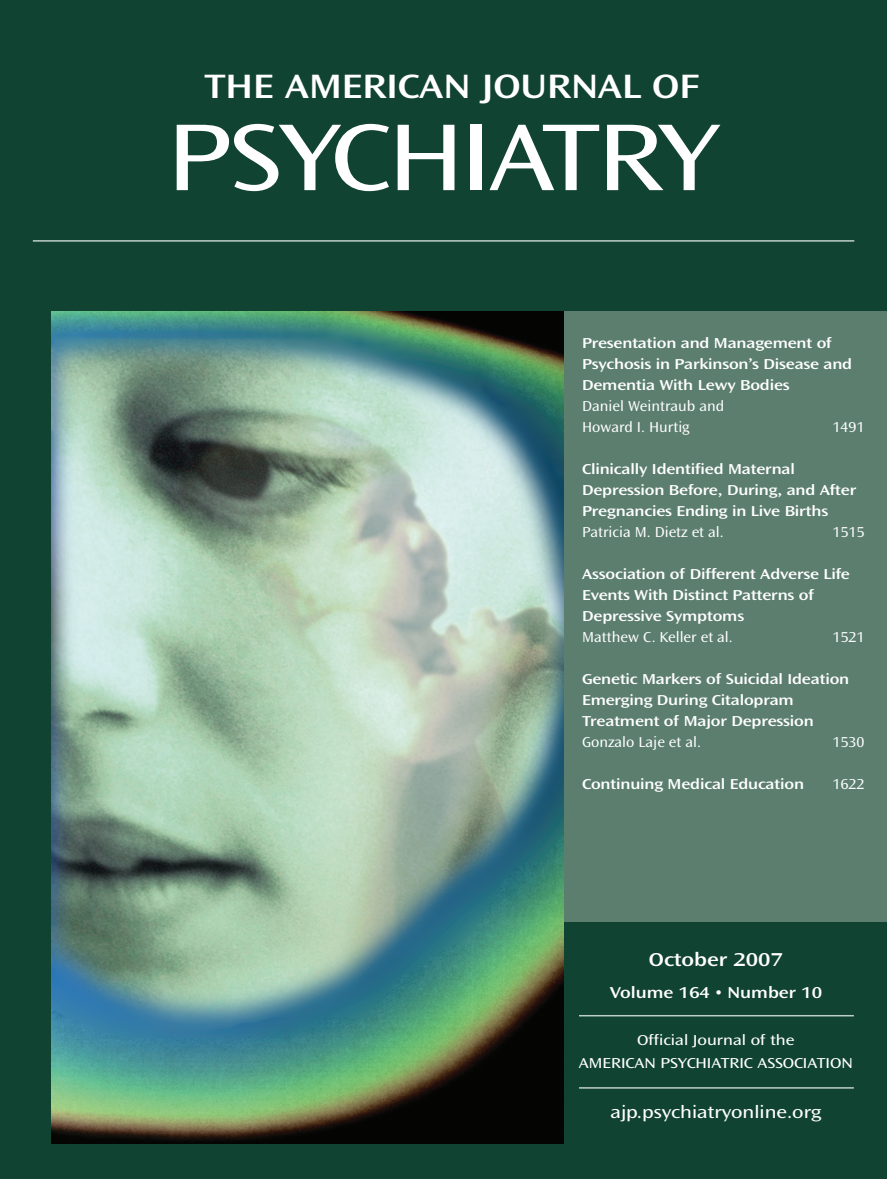
<style>
.page{position:relative;width:887px;height:1179px;background:#fff}
.page>*{position:absolute;margin:0;border:0;box-sizing:border-box;transform-origin:0 0}
.t1{font:99px "Ocean Sans MM.403.800.";letter-spacing:-.025em;color:#fff}
.t2{font:35.25px "Ocean Sans MM.512.800.";color:#fff}
.t3{font:19.5px "Ocean Sans MM.512.800.";color:#fff}
.t4{font:18px "Ocean Sans MM.403.800.";color:#fff}
.t5{font:16.5px "Ocean Sans MM.512.800.";color:#fff}
.t6{font:15px/21px "Ocean Sans MM.512.800.";letter-spacing:-.01em;color:#fff}
.t7{font:15px/21px "Ocean Sans MM.360.600.";color:#fff}
.t8{font:15px/22.5px "Ocean Sans MM.403.800.";color:#fff;text-align:center}
</style>
<div class="page">
<div style="left:0;top:0;width:887px;height:1178px;background:#104331"></div>
<hr style="left:33px;top:240px;width:821px;height:1px;background:#bfcfc7">
<div style="left:546px;top:311px;width:341px;height:610px;background:#5b7e6f"></div>
<hr style="left:579px;top:1086px;width:275px;height:2px;background:#bfcfc7">
<hr style="left:579px;top:1014px;width:275px;height:2px;background:#bfcfc7">
<img style="left:51px;top:311px;width:512px;height:832px">
<h2 class="t2" style="left:204px;top:71px;width:496px">THE AMERICAN JOURNAL OF</h2>
<h1 class="t1" style="left:167px;top:98px;width:554px">PSYCHIATRY</h1>
<p class="t6" style="left:582px;top:333px;width:272px">Presentation and Management of<br>Psychosis in Parkinson’s Disease and<br>Dementia With Lewy Bodies</p>
<p class="t7" style="left:582px;top:396px;width:144px">Daniel Weintraub and<br>Howard I. Hurtig</p>
<p class="t6" style="left:582px;top:459px;width:276px">Clinically Identified Maternal<br>Depression Before, During, and After<br>Pregnancies Ending in Live Births</p>
<p class="t7" style="left:582px;top:522px;width:143px">Patricia M. Dietz et al.</p>
<p class="t6" style="left:582px;top:564px;width:269px">Association of Different Adverse Life<br>Events With Distinct Patterns of<br>Depressive Symptoms</p>
<p class="t7" style="left:582px;top:627px;width:152px">Matthew C. Keller et al.</p>
<p class="t6" style="left:582px;top:669px;width:269px">Genetic Markers of Suicidal Ideation<br>Emerging During Citalopram<br>Treatment of Major Depression</p>
<p class="t7" style="left:582px;top:732px;width:120px">Gonzalo Laje et al.</p>
<p class="t6" style="left:582px;top:774px;width:223px">Continuing Medical Education</p>
<p class="t7" style="left:832px;top:417px;width:33px">1491</p>
<p class="t7" style="left:832px;top:522px;width:33px">1515</p>
<p class="t7" style="left:832px;top:627px;width:33px">1521</p>
<p class="t7" style="left:832px;top:732px;width:33px">1530</p>
<p class="t7" style="left:832px;top:774px;width:33px">1622</p>
<h3 class="t3" style="left:649px;top:951px;width:135px">October 2007</h3>
<p class="t5" style="left:609px;top:985px;width:214px">Volume 164 • Number 10</p>
<p class="t8" style="left:579px;top:1028px;width:275px">Official Journal of the<br>AMERICAN PSYCHIATRIC ASSOCIATION</p>
<p class="t4" style="left:610px;top:1100px;width:212px">ajp.psychiatryonline.org</p>
</div>
